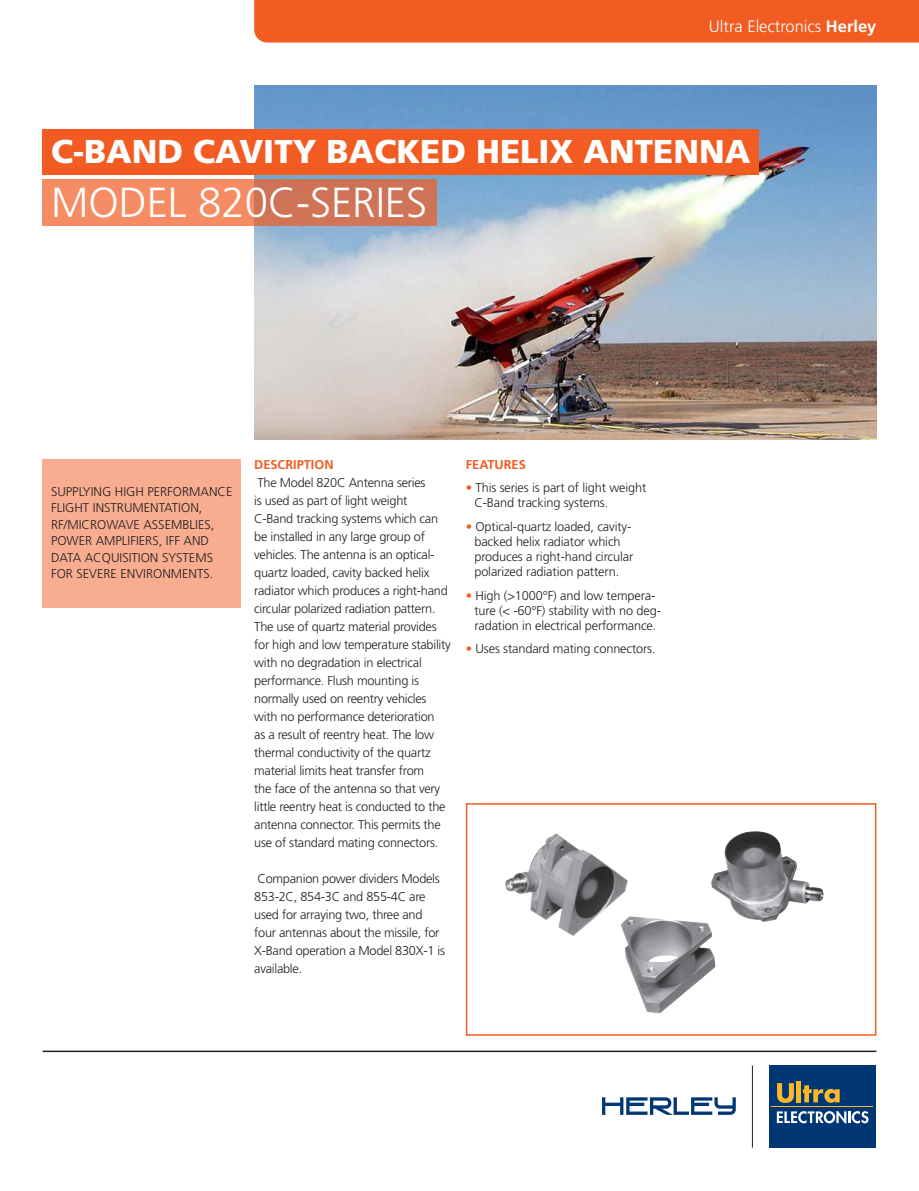
<style>
.page{position:relative;width:919px;height:1191px;background:#fff}
.page>*{position:absolute;margin:0;border:0;box-sizing:border-box;transform-origin:0 0}
.t1{font:300 42px "Frutiger LT Std";color:#fff}
.t2{font:900 33px "Frutiger LT Std";color:#fff}
.t3{font:300 16.5px "Frutiger LT Std";color:#fff}
.Decription_Body{font:300 12.75px/18px "Frutiger LT Std";letter-spacing:-.02em;color:#231f20}
.Features{font:300 12.75px/15px "Frutiger LT Std";letter-spacing:-.01em;color:#231f20}
.Decription_Body-2{font:300 12.75px/16.5px "Frutiger LT Std";color:#231f20}
.Decription_Body-3{font:700 12.75px "Frutiger LT Std";color:#f25b21}
.s1{font-weight:700}
.s2{color:#f25b21}
</style>
<div class="page">
<img style="left:254px;top:85px;width:622px;height:355px">
<div style="left:254px;top:0;width:664px;height:43px;background:#f25b21"></div>
<div style="left:43px;top:129px;width:716px;height:45px;background:#f25b21"></div>
<svg style="left:43px;top:179px;width:394px;height:46px;background:#e3805d"></svg>
<hr style="left:43px;top:1050px;width:833px;height:2px;background:#231f20">
<svg style="left:602px;top:1097px;width:133px;height:17px"></svg>
<div style="left:769px;top:1065px;width:106px;height:82px;background:#013775"></div>
<svg style="left:776px;top:1111px;width:92px;height:12px"></svg>
<svg style="left:777px;top:1083px;width:16px;height:20px"></svg>
<hr style="left:796px;top:1081px;width:4px;height:21px;background:#fcb828">
<svg style="left:802px;top:1085px;width:37px;height:17px"></svg>
<hr style="left:771px;top:1106px;width:102px;height:1px;background:#fcb828">
<hr style="left:752px;top:1065px;width:1px;height:82px;background:#231f20">
<div style="left:43px;top:459px;width:198px;height:149px;background:#f8ad90"></div>
<img style="left:505px;top:831px;width:319px;height:182px">
<div style="left:466px;top:803px;width:410px;height:232px;border:2px solid #f25b21"></div>
<p class="t3" style="left:708px;top:16px;width:169px">Ultra Electronics <span class="s1">Herley</span></p>
<p class="t2" style="left:51px;top:131px;width:701px">C-BAND CAVITY BACKED HELIX ANTENNA</p>
<p class="t1" style="left:51px;top:179px;width:377px">MODEL 820C-SERIES</p>
<p class="Decription_Body-2" style="left:51px;top:483px;width:183px">SUPPLYING HIGH PERFORMANCE<br>FLIGHT INSTRUMENTATION,<br>RF/MICROWAVE ASSEMBLIES,<br>POWER AMPLIFIERS, IFF AND<br>DATA ACQUISITION SYSTEMS<br>FOR SEVERE ENVIRONMENTS.</p>
<p class="Decription_Body-3" style="left:254px;top:457px;width:81px">DESCRIPTION</p>
<p class="Decription_Body" style="left:254px;top:474px;width:198px">The Model 820C Antenna series<br>is used as part of light weight<br>C-Band tracking systems which can be installed in any large group of vehicles. The antenna is an optical&shy;quartz loaded, cavity backed helix radiator which produces a right-hand circular polarized radiation pattern.<br>The use of quartz material provides for high and low temperature stability with no degradation in electrical performance. Flush mounting is normally used on reentry vehicles with no performance deterioration<br>as a result of reentry heat. The low thermal conductivity of the quartz material limits heat transfer from<br>the face of the antenna so that very little reentry heat is conducted to the antenna connector. This permits the use of standard mating connectors.</p>
<p class="Decription_Body" style="left:254px;top:870px;width:192px">Companion power dividers Models<br>853-2C, 854-3C and 855-4C are used for arraying two, three and four antennas about the missile, for<br>X-Band operation a Model 830X-1 is available.</p>
<p class="Decription_Body-3" style="left:466px;top:457px;width:61px">FEATURES</p>
<p class="Features" style="left:474px;top:481px;width:173px;text-indent:-9px"><span class="s2">•</span> This series is part of light weight<br>C-Band tracking systems.</p>
<p class="Features" style="left:474px;top:519px;width:160px;text-indent:-9px"><span class="s2">•</span> Optical-quartz loaded, cavity&shy;backed helix radiator which produces a right-hand circular polarized radiation pattern.</p>
<p class="Features" style="left:474px;top:588px;width:188px;text-indent:-9px"><span class="s2">•</span> High (&gt;1000°F) and low tempera&shy;ture (&lt; -60°F) stability with no deg&shy;radation in electrical performance.</p>
<p class="Features" style="left:466px;top:641px;width:191px"><span class="s2">•</span> Uses standard mating connectors.</p>
</div>
